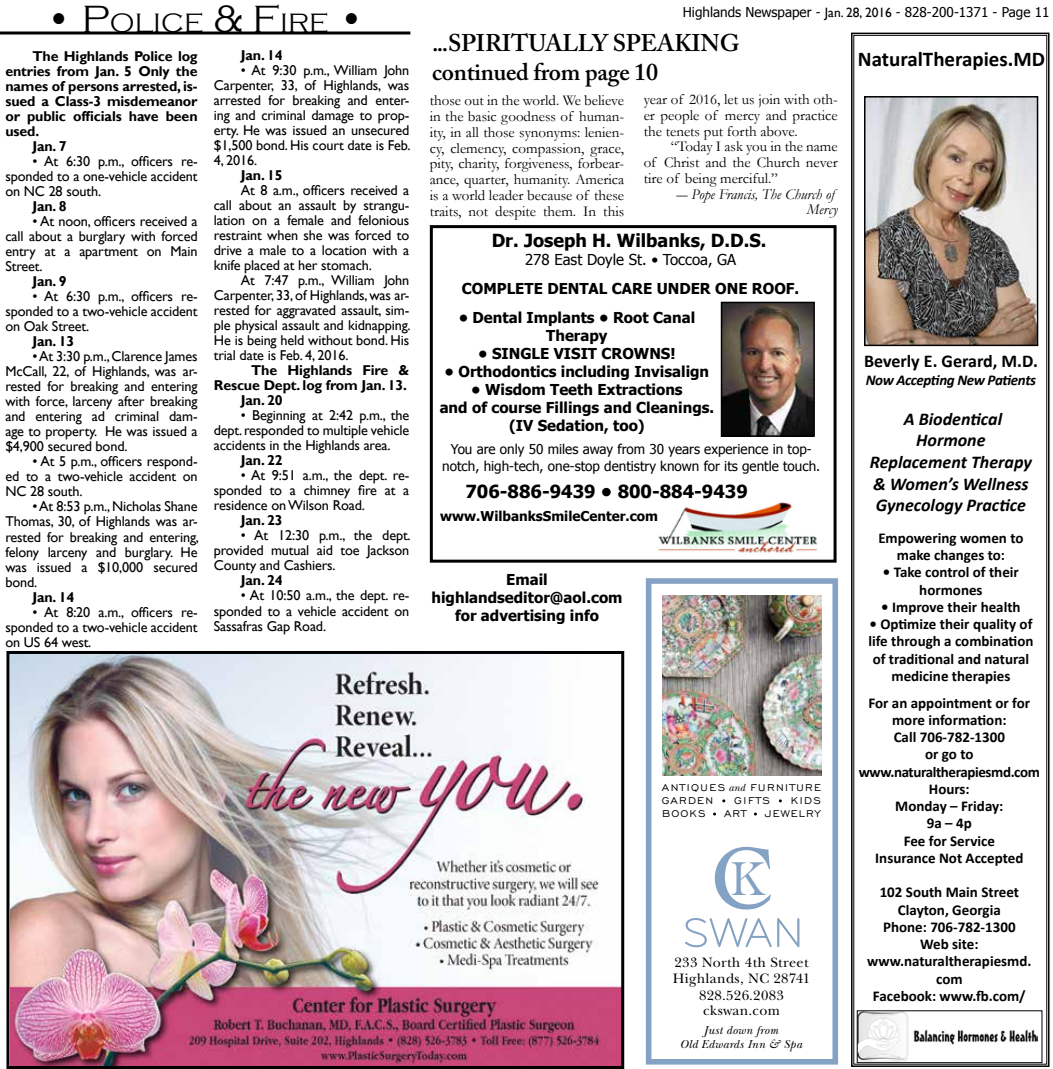
<style>
.page{position:relative;width:1053px;height:1069px;background:#fff}
.page>*{position:absolute;margin:0;border:0;box-sizing:border-box;transform-origin:0 0}
.t1{font:49.8px "Cochin";color:#84a2c3;scale:.95 1}
.t2{font:300 27.3px "Copperplate Gothic";color:#000}
.t3{font:600 24px/28.8px "Adobe Caslon Pro";letter-spacing:-.01em;color:#000}
.t4{font:700 21px "Calibri";color:#000}
.t5{font:italic 700 18px/21.6px "Calibri";color:#000;text-align:center}
.t6{font:700 18px "Tahoma";color:#000}
.t7{font:700 18px "Calibri";color:#000}
.t8{font:700 15px/17.2px "Calibri";color:#000;text-align:center}
.t9{font:15px/15.8px "Garamond";color:#000;text-align:justify}
.t10{font:700 15px/18px "Tahoma";color:#000;text-align:center}
.t11{font:italic 15px/15.8px "Garamond";color:#000;text-align:right}
.t12{font:15px "Tahoma";color:#000}
.t13{font:italic 700 15px "Calibri";letter-spacing:-.025em;color:#000}
.t14{font:14.25px/15px "Gill Sans";letter-spacing:-.01em;color:#000;text-align:justify}
.t15{font:700 14.25px "Gill Sans";letter-spacing:-.01em;color:#000}
.t16{font:14.25px/16.5px "New Baskerville";letter-spacing:.025em;color:#000;text-align:center}
.t17{font:13.5px/16.5px "Tahoma";color:#000;text-align:center}
.t18{font:700 13.5px "Tahoma";color:#000}
.t19{font:12.6px/26.7px "Engravers Gothic BT";letter-spacing:.12em;color:#000}
.t20{font:12.6px "Engravers Gothic BT";letter-spacing:.09em;color:#000}
.t21{font:italic 12px/14.4px "New Baskerville";letter-spacing:.025em;color:#000;text-align:center}
.s1{font-size:39px}
.s2{font-family:"Gill Sans"}
.s3{font-family:"New Baskerville";font-style:italic;font-size:10.65px}
</style>
<div class="page">
<div style="left:430px;top:225px;width:407px;height:337px;border:3px solid #000"></div>
<img style="left:658px;top:502px;width:160px;height:51px">
<img style="left:724px;top:304px;width:88px;height:129px">
<div style="left:721px;top:301px;width:94px;height:135px;border:2px solid #000"></div>
<hr style="left:0;top:31px;width:410px;height:3px;background:#000">
<svg style="left:851px;top:32px;width:199px;height:1035px;background:#585858"></svg>
<svg style="left:853px;top:35px;width:194px;height:1029px"></svg>
<svg style="left:646px;top:578px;width:192px;height:486px"></svg>
<img style="left:663px;top:595px;width:158px;height:180px">
<svg style="left:684px;top:917px;width:116px;height:32px"></svg>
<svg style="left:715px;top:846px;width:56px;height:63px"></svg>
<img style="left:10px;top:654px;width:610px;height:410px">
<div style="left:6px;top:650px;width:618px;height:418px;border:3px solid #000"></div>
<h2 class="t2" style="left:46px;top:8px;width:320px"><span class="s1">• P</span>OLICE <span class="s1">&amp; F</span>IRE <span class="s1">•</span></h2>
<p class="t15" style="left:32px;top:48px;width:167px">The Highlands Police log</p>
<p class="t15" style="left:5px;top:63px;width:194px">entries from Jan. 5 Only the</p>
<p class="t15" style="left:5px;top:78px;width:194px">names of persons arrested, is-</p>
<p class="t15" style="left:5px;top:93px;width:194px">sued a Class-3 misdemeanor</p>
<p class="t15" style="left:5px;top:108px;width:194px">or public officials have been</p>
<p class="t15" style="left:5px;top:123px;width:35px">used.</p>
<p class="t15" style="left:32px;top:138px;width:36px">Jan. 7</p>
<p class="t14" style="left:5px;top:154px;width:194px;text-indent:27px">• At 6:30 p.m., officers re&shy;sponded to a one-vehicle accident on NC 28 south.</p>
<p class="t15" style="left:32px;top:198px;width:36px">Jan. 8</p>
<p class="t14" style="left:5px;top:214px;width:194px;text-indent:27px">• At noon, officers received a call about a burglary with forced entry at a apartment on Main Street.</p>
<p class="t15" style="left:32px;top:273px;width:36px">Jan. 9</p>
<p class="t14" style="left:5px;top:289px;width:194px;text-indent:27px">• At 6:30 p.m., officers re&shy;sponded to a two-vehicle accident on Oak Street.</p>
<p class="t15" style="left:32px;top:333px;width:43px">Jan. 13</p>
<p class="t14" style="left:5px;top:349px;width:194px;text-indent:27px">• At 3:30 p.m., Clarence James McCall, 22, of Highlands, was ar&shy;rested for breaking and entering with force, larceny after breaking and entering ad criminal dam&shy;age to property. He was issued a $4,900 secured bond.</p>
<p class="t14" style="left:5px;top:454px;width:194px;text-indent:27px">• At 5 p.m., officers respond&shy;ed to a two-vehicle accident on NC 28 south.</p>
<p class="t14" style="left:5px;top:499px;width:195px;text-indent:27px">• At 8:53 p.m., Nicholas Shane Thomas, 30, of Highlands was ar&shy;rested for breaking and entering, felony larceny and burglary. He was issued a $10,000 secured bond.</p>
<p class="t15" style="left:32px;top:588px;width:43px">Jan. 14</p>
<p class="t14" style="left:5px;top:604px;width:194px;text-indent:27px">• At 8:20 a.m., officers re&shy;sponded to a two-vehicle accident on US 64 west.</p>
<p class="t15" style="left:241px;top:46px;width:43px">Jan. 14</p>
<p class="t14" style="left:214px;top:63px;width:198px;text-indent:27px">• At 9:30 p.m., William John Carpenter, 33, of Highlands, was arrested for breaking and enter&shy;ing and criminal damage to prop&shy;erty. He was issued an unsecured $1,500 bond. His court date is Feb.<br>4, 2016.</p>
<p class="t15" style="left:241px;top:166px;width:43px">Jan. 15</p>
<p class="t14" style="left:214px;top:183px;width:197px;text-indent:27px">At 8 a.m., officers received a call about an assault by strangu&shy;lation on a female and felonious restraint when she was forced to drive a male to a location with a knife placed at her stomach.</p>
<p class="t14" style="left:214px;top:273px;width:198px;text-indent:27px">At 7:47 p.m., William John Carpenter, 33, of Highlands, was ar&shy;rested for aggravated assault, sim&shy;ple physical assault and kidnapping.<br>He is being held without bond. His trial date is Feb. 4, 2016.</p>
<p class="t15" style="left:251px;top:362px;width:160px">The Highlands Fire &amp;</p>
<p class="t15" style="left:214px;top:377px;width:195px">Rescue Dept. log from Jan. 13.</p>
<p class="t15" style="left:241px;top:392px;width:43px">Jan. 20</p>
<p class="t14" style="left:214px;top:408px;width:197px;text-indent:27px">• Beginning at 2:42 p.m., the dept. responded to multiple vehicle accidents in the Highlands area.</p>
<p class="t15" style="left:241px;top:452px;width:43px">Jan. 22</p>
<p class="t14" style="left:214px;top:468px;width:197px;text-indent:27px">• At 9:51 a.m., the dept. re&shy;sponded to a chimney fire at a residence on Wilson Road.</p>
<p class="t15" style="left:241px;top:512px;width:43px">Jan. 23</p>
<p class="t14" style="left:214px;top:528px;width:198px;text-indent:27px">• At 12:30 p.m., the dept. provided mutual aid toe Jackson County and Cashiers.</p>
<p class="t15" style="left:241px;top:572px;width:43px">Jan. 24</p>
<p class="t14" style="left:214px;top:588px;width:197px;text-indent:27px">• At 10:50 a.m., the dept. re&shy;sponded to a vehicle accident on Sassafras Gap Road.</p>
<p class="t17" style="left:683px;top:5px;width:368px">Highlands Newspaper - <span class="s2">Jan. 28, 2016</span> - 828-200-1371 - Page 11</p>
<h3 class="t3" style="left:432px;top:29px;width:309px">...SPIRITUALLY SPEAKING continued from page 10</h3>
<p class="t9" style="left:430px;top:92px;width:196px">those out in the world. We believe in the basic goodness of human&shy;ity, in all those synonyms: lenien&shy;cy, clemency, compassion, grace, pity, charity, forgiveness, forbear&shy;ance, quarter, humanity. America is a world leader because of these traits, not despite them. In this</p>
<p class="t9" style="left:644px;top:91px;width:196px">year of 2016, let us join with oth&shy;er people of mercy and practice the tenets put forth above.</p>
<p class="t9" style="left:644px;top:138px;width:196px;text-indent:27px">“Today I ask you in the name of Christ and the Church never tire of being merciful.”</p>
<p class="t11" style="left:676px;top:186px;width:163px">― Pope Francis, The Church of<br>Mercy</p>
<p class="t6" style="left:492px;top:228px;width:276px">Dr. Joseph H. Wilbanks, D.D.S.</p>
<p class="t12" style="left:525px;top:249px;width:213px">278 East Doyle St. • Toccoa, GA</p>
<p class="t10" style="left:462px;top:280px;width:339px">COMPLETE DENTAL CARE UNDER ONE ROOF.</p>
<p class="t10" style="left:459px;top:309px;width:238px">• Dental Implants • Root Canal<br>Therapy</p>
<p class="t10" style="left:478px;top:345px;width:199px">• SINGLE VISIT CROWNS!</p>
<p class="t10" style="left:445px;top:363px;width:266px">• Orthodontics including Invisalign</p>
<p class="t10" style="left:440px;top:381px;width:276px">• Wisdom Teeth Extractions<br>and of course Fillings and Cleanings. (IV Sedation, too)</p>
<p class="t17" style="left:442px;top:442px;width:380px">You are only 50 miles away from 30 years experience in top&shy;notch, high-tech, one-stop dentistry known for its gentle touch.</p>
<p class="t6" style="left:465px;top:478px;width:284px">706-886-9439 • 800-884-9439</p>
<p class="t18" style="left:440px;top:506px;width:219px">www.WilbanksSmileCenter.com</p>
<p class="t10" style="left:432px;top:570px;width:193px">Email highlandseditor@aol.com for advertising info</p>
<p class="t19" style="left:662px;top:773px;width:161px">ANTIQUES <span class="s3">and</span> FURNITURE<br>BOOKS</p>
<p class="t19" style="left:662px;top:786px;width:53px">GARDEN</p>
<p class="t19" style="left:734px;top:786px;width:37px">GIFTS</p>
<p class="t19" style="left:791px;top:786px;width:32px">KIDS</p>
<p class="t19" style="left:724px;top:799px;width:24px">ART</p>
<p class="t20" style="left:765px;top:806px;width:57px">JEWELRY</p>
<h1 class="t1" style="left:730px;top:849px;width:38px">K</h1>
<p class="t16" style="left:673px;top:953px;width:139px">233 North 4th Street<br>Highlands, NC 28741<br>828.526.2083</p>
<p class="t16" style="left:703px;top:1001px;width:79px">ckswan.com</p>
<p class="t21" style="left:680px;top:1022px;width:124px">Just down from<br>Old Edwards Inn &amp; Spa</p>
<h3 class="t4" style="left:858px;top:44px;width:189px">NaturalTherapies.MD</h3>
<p class="t7" style="left:864px;top:348px;width:175px">Beverly E. Gerard, M.D.</p>
<p class="t13" style="left:866px;top:369px;width:172px">Now Accepting New Patients</p>
<p class="t5" style="left:870px;top:407px;width:164px">A Biodentical<br>Hormone<br>Replacement Therapy &amp; Women’s Wellness<br>Gynecology Practice</p>
<p class="t8" style="left:878px;top:528px;width:147px">Empowering women to make changes to:</p>
<p class="t8" style="left:883px;top:563px;width:137px">• Take control of their hormones</p>
<p class="t8" style="left:881px;top:597px;width:141px">• Improve their health</p>
<p class="t8" style="left:868px;top:615px;width:167px">• Optimize their quality of life through a combination of traditional and natural medicine therapies</p>
<p class="t8" style="left:859px;top:693px;width:183px">For an appointment or for more information:<br>Call 706-782-1300<br>or go to www.naturaltherapiesmd.com<br>Hours:<br>Monday – Friday:<br>9a – 4p<br>Fee for Service<br>Insurance Not Accepted</p>
<p class="t8" style="left:867px;top:883px;width:166px">102 South Main Street<br>Clayton, Georgia<br>Phone: 706-782-1300<br>Web site: www.naturaltherapiesmd. com<br>Facebook: www.fb.com/</p>
</div>
